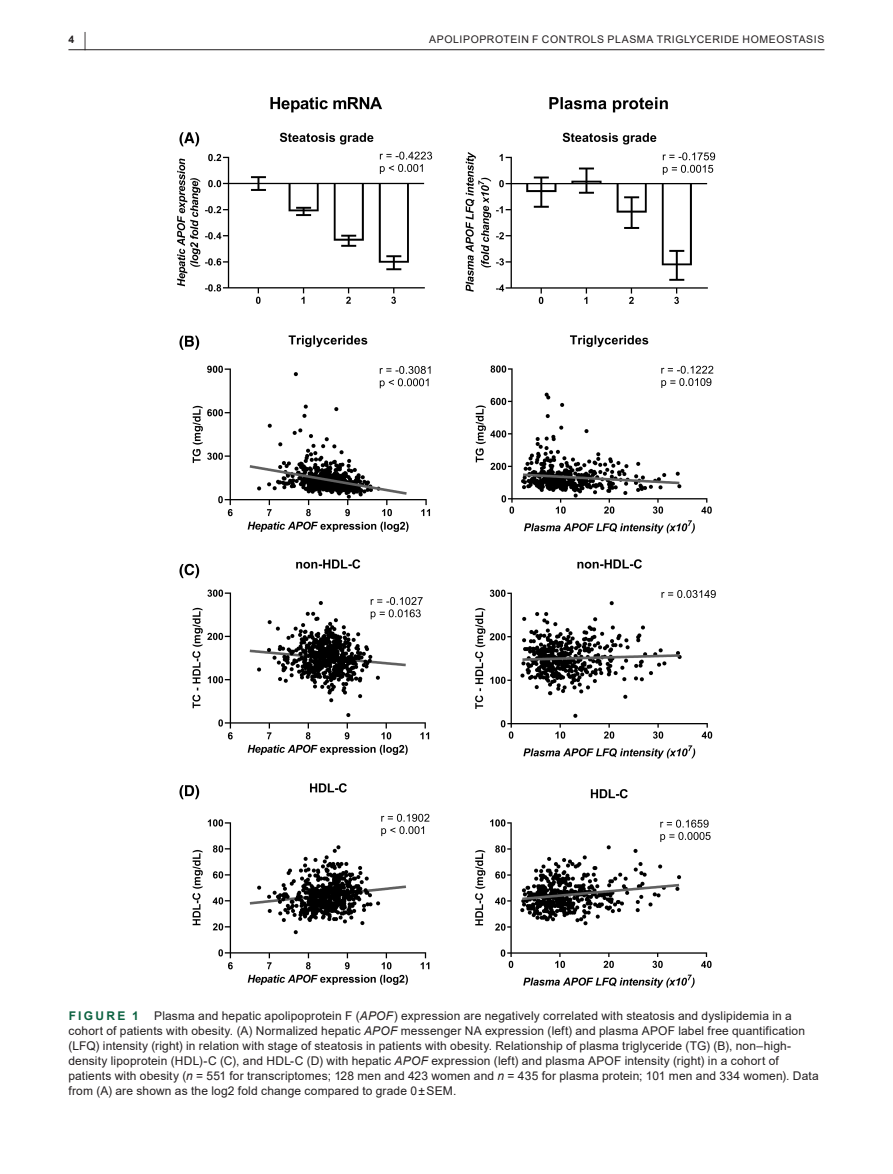
<style>
.page{position:relative;width:893px;height:1174px;background:#fff}
.page>*{position:absolute;margin:0;border:0;box-sizing:border-box;transform-origin:0 0}
.t1{font:12px/15px "Arial";letter-spacing:.01em;color:#231f20}
.t2{font:700 12px "Arial";letter-spacing:.19em;color:#0d6341}
.t3{font:10.5px "Arial";letter-spacing:.055em;color:#231f20}
.t4{font:700 10.5px "Arial";color:#231f20}
.s1{font-size:19.5px}
.s2{font-style:italic}
</style>
<div class="page">
<hr style="left:68px;top:49px;width:756px;height:1px;background:#231f20">
<img style="left:177px;top:97px;width:539px;height:891px">
<p class="t4" style="left:68px;top:32px;width:19px">4 <span class="s1">|</span></p>
<p class="t3" style="left:429px;top:32px;width:397px">APOLIPOPROTEIN F CONTROLS PLASMA TRIGLYCERIDE HOMEOSTASIS</p>
<p class="t1" style="left:68px;top:1008px;width:752px;text-indent:86px">Plasma and hepatic apolipoprotein F (<span class="s2">APOF</span>) expression are negatively correlated with steatosis and dyslipidemia in a cohort of patients with obesity. (A) Normalized hepatic <span class="s2">APOF</span> messenger NA expression (left) and plasma APOF label free quantification (LFQ) intensity (right) in relation with stage of steatosis in patients with obesity. Relationship of plasma triglyceride (TG) (B), non–high&shy;density lipoprotein (HDL)-C (C), and HDL-C (D) with hepatic <span class="s2">APOF</span> expression (left) and plasma APOF intensity (right) in a cohort of patients with obesity (<span class="s2">n</span> = 551 for transcriptomes; 128 men and 423 women and <span class="s2">n</span> = 435 for plasma protein; 101 men and 334 women). Data from (A) are shown as the log2 fold change compared to grade 0±SEM.</p>
<p class="t2" style="left:69px;top:1007px;width:72px">FIGURE 1</p>
</div>
